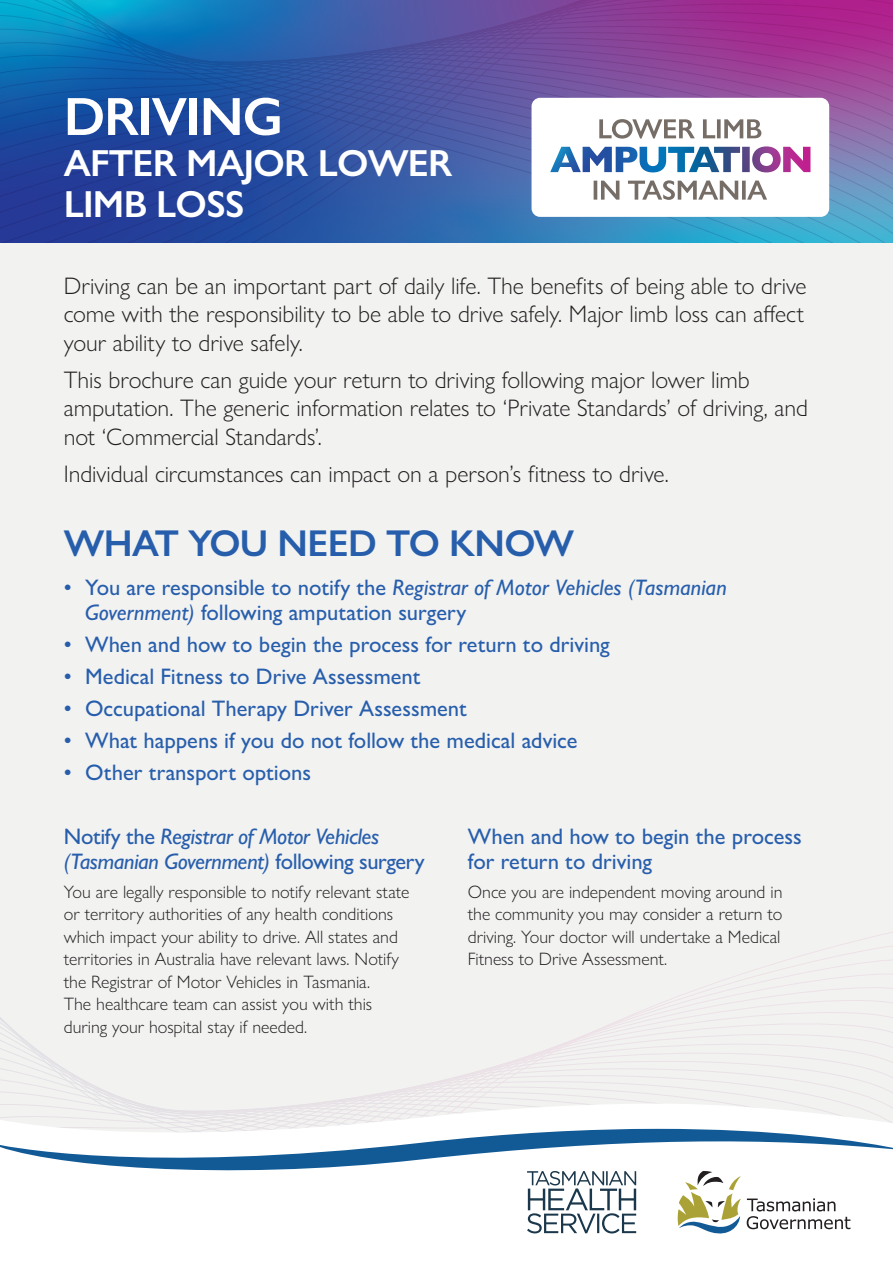
<style>
.page{position:relative;width:893px;height:1263px;background:#f2f2f1}
.page>*{position:absolute;margin:0;border:0;box-sizing:border-box;transform-origin:0 0}
.t1{font:600 54px "Gill Sans Nova";letter-spacing:-.02em;color:#fff}
.t2{font:600 37.8px/41px "Gill Sans Nova";letter-spacing:-.02em;color:#fff}
.Heads{font:600 37.5px "Gill Sans Nova";letter-spacing:-.015em;color:#275eac}
.Sub_Heads{font:300 24px/28.5px "Gill Sans Nova";letter-spacing:-.005em;color:#231f20;text-align:justify}
.Body_Sub{font:500 22.5px/25.5px "Gill Sans Nova";color:#275eac}
.Body_Sub-2{font:italic 500 22.5px/25.5px "Gill Sans Nova";letter-spacing:-.025em;color:#275eac}
.Body{font:300 18px/22.5px "Gill Sans Nova";color:#231f20}
.s1{font-style:italic}
.s2{font-style:normal}
</style>
<div class="page">
<svg style="left:0;top:0;width:893px;height:242px;background:#4558a4"></svg>
<svg style="left:0;top:932px;width:893px;height:171px"></svg>
<div style="left:531px;top:98px;width:298px;height:119px;background:#fff;border-radius:9px"></div>
<svg style="left:550px;top:146px;width:261px;height:27px"></svg>
<svg style="left:594px;top:181px;width:25px;height:19px"></svg>
<svg style="left:628px;top:180px;width:139px;height:20px"></svg>
<svg style="left:599px;top:119px;width:96px;height:20px"></svg>
<svg style="left:703px;top:119px;width:58px;height:19px"></svg>
<svg style="left:0;top:1103px;width:893px;height:160px;fill:#fff"></svg>
<svg style="left:0;top:1129px;width:893px;height:52px;fill:#fff"></svg>
<svg style="left:527px;top:1171px;width:109px;height:62px"></svg>
<svg style="left:677px;top:1171px;width:64px;height:66px"></svg>
<svg style="left:747px;top:1198px;width:103px;height:31px"></svg>
<p class="t1" style="left:64px;top:83px;width:221px">DRIVING</p>
<p class="t2" style="left:64px;top:142px;width:390px">AFTER MAJOR LOWER<br>LIMB LOSS</p>
<p class="Sub_Heads" style="left:64px;top:271px;width:744px">Driving can be an important part of daily life. The benefits of being able to drive come with the responsibility to be able to drive safely. Major limb loss can affect your ability to drive safely.</p>
<p class="Sub_Heads" style="left:64px;top:365px;width:746px;text-align:left">This brochure can guide your return to driving following major lower limb amputation. The generic information relates to ‘Private Standards’ of driving, and not ‘Commercial Standards’.</p>
<p class="Sub_Heads" style="left:64px;top:459px;width:606px">Individual circumstances can impact on a person’s fitness to drive.</p>
<p class="Heads" style="left:64px;top:521px;width:512px">WHAT YOU NEED TO KNOW</p>
<p class="Body_Sub" style="left:85px;top:574px;width:643px;text-indent:-21px">• You are responsible to notify the <span class="s1">Registrar of Motor Vehicles (Tasmanian<br>Government)</span> following amputation surgery</p>
<p class="Body_Sub" style="left:64px;top:631px;width:548px">• When and how to begin the process for return to driving</p>
<p class="Body_Sub" style="left:64px;top:663px;width:358px">• Medical Fitness to Drive Assessment</p>
<p class="Body_Sub" style="left:64px;top:695px;width:405px">• Occupational Therapy Driver Assessment</p>
<p class="Body_Sub" style="left:64px;top:727px;width:515px">• What happens if you do not follow the medical advice</p>
<p class="Body_Sub" style="left:64px;top:759px;width:249px">• Other transport options</p>
<p class="Body_Sub-2" style="left:64px;top:823px;width:362px"><span class="s2">Notify the</span> Registrar of Motor Vehicles (Tasmanian Government) <span class="s2">following surgery</span></p>
<p class="Body" style="left:64px;top:880px;width:347px">You are legally responsible to notify relevant state or territory authorities of any health conditions which impact your ability to drive. All states and territories in Australia have relevant laws. Notify the Registrar of Motor Vehicles in Tasmania.<br>The healthcare team can assist you with this during your hospital stay if needed.</p>
<p class="Body_Sub" style="left:468px;top:823px;width:336px">When and how to begin the process for return to driving</p>
<p class="Body" style="left:468px;top:880px;width:316px;text-align:justify">Once you are independent moving around in the community you may consider a return to driving. Your doctor will undertake a Medical Fitness to Drive Assessment.</p>
</div>
